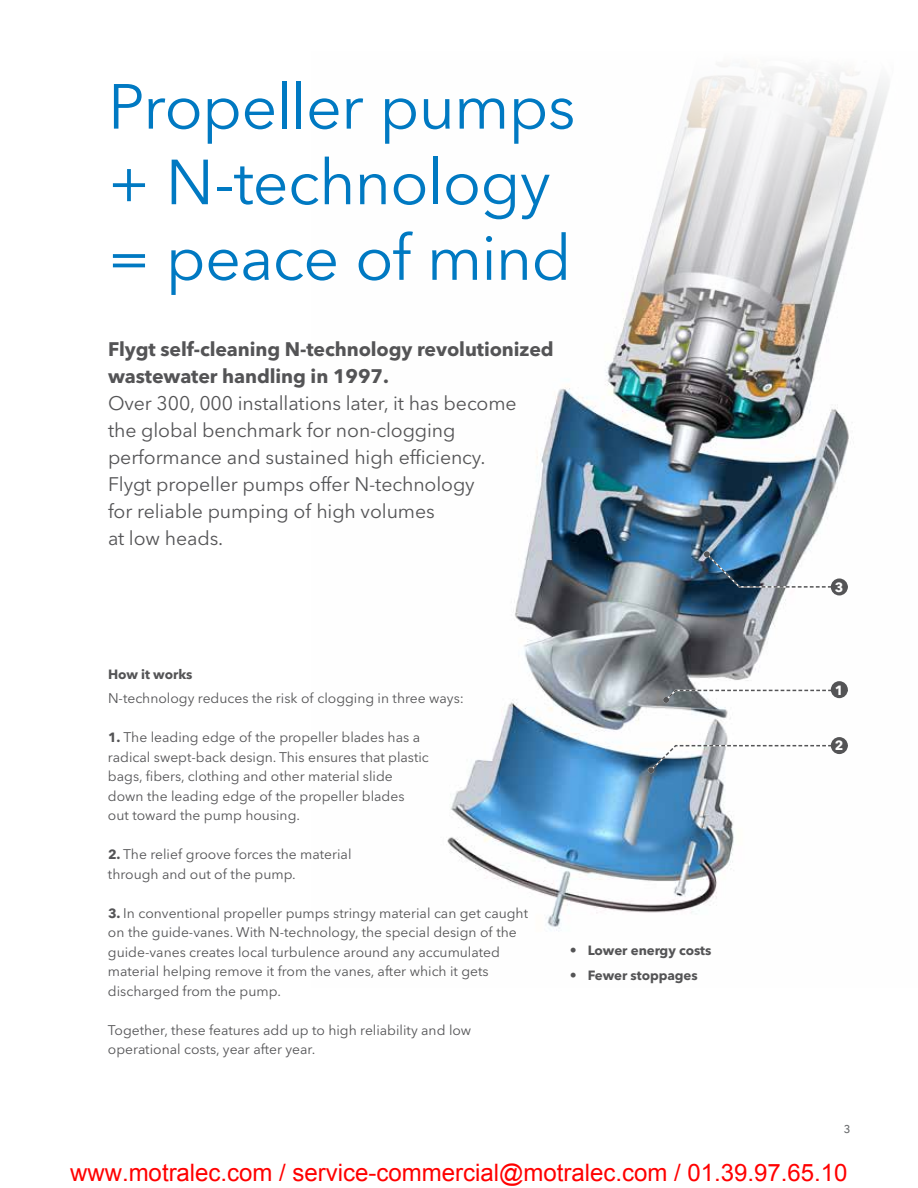
<style>
.page{position:relative;width:918px;height:1188px;background:#fff}
.page>*{position:absolute;margin:0;border:0;box-sizing:border-box;transform-origin:0 0}
.t1{font:63px/75.6px "Avenir Next LT Pro";letter-spacing:-.015em;color:#0079c2}
.t2{font:24px "Arial";color:#f00}
.t3{font:19.5px/27px "Avenir Next LT Pro";letter-spacing:-.005em;color:#545456}
.t4{font:700 19.5px/27px "Avenir Next LT Pro";letter-spacing:-.005em;color:#545456}
.t5{font:13.8px/19.5px "Avenir Next LT Pro";color:#545456}
.t6{font:700 13.35px "Avenir Next LT Pro";letter-spacing:-.005em;color:#545456}
.t7{font:700 13.35px "Avenir Next LT Pro";color:#fff}
.t8{font:500 11.25px "Avenir Next LT Pro";color:#656769}
.s1{font-weight:700;font-size:13.35px}
.s2{font-weight:400;font-size:13.8px}
</style>
<div class="page">
<img style="left:447px;top:66px;width:442px;height:864px">
<svg style="left:648px;top:744px;width:201px;height:29px"></svg>
<svg style="left:663px;top:689px;width:186px;height:14px"></svg>
<svg style="left:704px;top:551px;width:145px;height:37px"></svg>
<div style="left:831px;top:578px;width:17px;height:17px;background:#545456;border-radius:50%"></div>
<div style="left:831px;top:681px;width:17px;height:17px;background:#545456;border-radius:50%"></div>
<div style="left:831px;top:737px;width:17px;height:17px;background:#545456;border-radius:50%"></div>
<h1 class="t1" style="left:108px;top:69px;width:469px">Propeller pumps + N-technology = peace of mind</h1>
<h3 class="t4" style="left:108px;top:335px;width:447px">Flygt self-cleaning N-technology revolutionized wastewater handling in 1997.</h3>
<h3 class="t3" style="left:108px;top:389px;width:410px">Over 300, 000 installations later, it has become the global benchmark for non-clogging performance and sustained high efficiency.<br>Flygt propeller pumps offer N-technology<br>for reliable pumping of high volumes<br>at low heads.</h3>
<p class="t6" style="left:108px;top:666px;width:86px">How it works</p>
<p class="t5" style="left:108px;top:689px;width:358px">N-technology reduces the risk of clogging in three ways:</p>
<p class="t5" style="left:108px;top:728px;width:322px"><span class="s1">1.</span> The leading edge of the propeller blades has a radical swept-back design. This ensures that plastic bags, fibers, clothing and other material slide down the leading edge of the propeller blades<br>out toward the pump housing.</p>
<p class="t5" style="left:108px;top:845px;width:245px"><span class="s1">2.</span> The relief groove forces the material through and out of the pump.</p>
<p class="t5" style="left:108px;top:903px;width:422px"><span class="s1">3.</span> In conventional propeller pumps stringy material can get caught on the guide-vanes. With N-technology, the special design of the guide-vanes creates local turbulence around any accumulated material helping remove it from the vanes, after which it gets discharged from the pump.</p>
<p class="t5" style="left:108px;top:1020px;width:365px">Together, these features add up to high reliability and low operational costs, year after year.</p>
<p class="t6" style="left:570px;top:943px;width:143px"><span class="s2">•</span> Lower energy costs</p>
<p class="t6" style="left:570px;top:967px;width:129px"><span class="s2">•</span> Fewer stoppages</p>
<p class="t7" style="left:835px;top:579px;width:10px">3</p>
<p class="t7" style="left:835px;top:682px;width:10px">1</p>
<p class="t7" style="left:835px;top:738px;width:10px">2</p>
<p class="t8" style="left:844px;top:1122px;width:8px">3</p>
<h2 class="t2" style="left:70px;top:1164px;width:779px">www.motralec.com / service-commercial@motralec.com / 01.39.97.65.10</h2>
</div>
